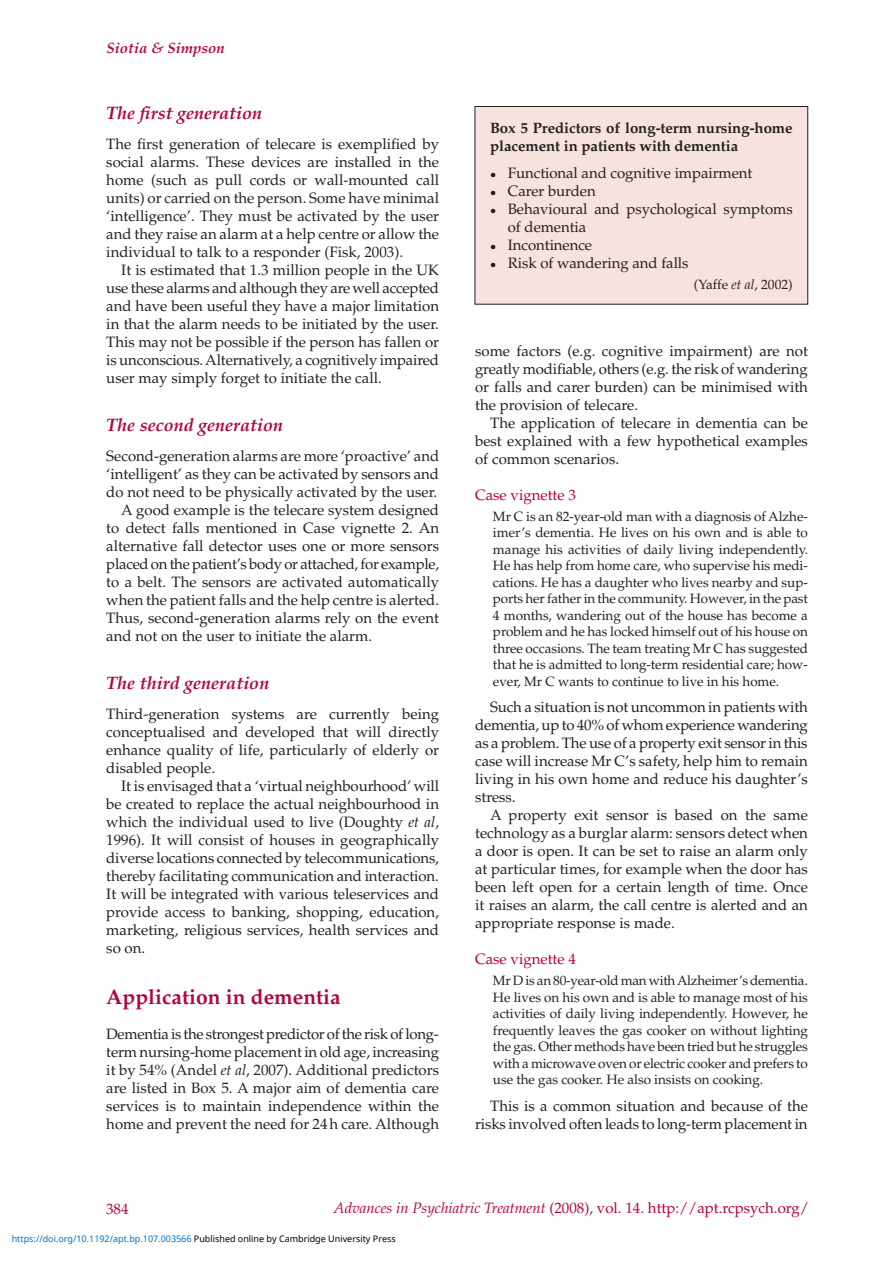
<style>
.page{position:relative;width:893px;height:1263px;background:#fff}
.page>*{position:absolute;margin:0;border:0;box-sizing:border-box;transform-origin:0 0}
.subhead_1{font:700 21px "Palatino";color:#b30437}
.subhead_2{font:italic 700 18px "Palatino";color:#b30437}
.Body_text{font:15px/18px "Palatino";color:#231f20;text-align:justify}
._1st_para{font:15px/18px "Palatino";color:#231f20;text-align:justify}
.Box_bullet_list{font:15px/18px "Palatino";letter-spacing:-.005em;color:#231f20}
.running_foot{font:15px "Palatino";color:#b30437}
.Box_title{font:700 15px/18px "Palatino";letter-spacing:-.005em;color:#231f20}
.subhead_3{font:15px "Palatino";color:#b30437}
.Catchline{font:italic 700 15px "Palatino";color:#b30437}
.Case_example{font:13.5px/16.5px "Palatino";letter-spacing:-.005em;color:#231f20;text-align:justify}
.Box_footnote{font:13.5px "Palatino";color:#231f20}
.t1{font:9px "Noto Sans";color:#0172cf}
.s1{font-style:italic}
.s2{font-family:"Newspaper Pi BT";font-size:9px}
.s3{color:#000}
</style>
<div class="page">
<div style="left:475px;top:106px;width:333px;height:198px;background:#f6e2df"></div>
<div style="left:475px;top:106px;width:333px;height:198px;border:1px solid #231f20"></div>
<p class="Catchline" style="left:107px;top:40px;width:120px">Siotia &amp; Simpson</p>
<p class="subhead_2" style="left:106px;top:103px;width:158px">The first generation</p>
<p class="_1st_para" style="left:106px;top:135px;width:334px">The first generation of telecare is exemplified by social alarms. These devices are installed in the home (such as pull cords or wall-mounted call units) or carried on the person. Some have minimal ‘intelligence’. They must be activated by the user and they raise an alarm at a help centre or allow the individual to talk to a responder (Fisk, 2003).</p>
<p class="Body_text" style="left:106px;top:261px;width:334px;text-indent:15px">It is estimated that 1.3 million people in the UK use these alarms and although they are well accepted and have been useful they have a major limitation in that the alarm needs to be initiated by the user.<br>This may not be possible if the person has fallen or is unconscious. Alternatively, a cognitively impaired user may simply forget to initiate the call.</p>
<p class="subhead_2" style="left:106px;top:414px;width:179px">The second generation</p>
<p class="_1st_para" style="left:106px;top:447px;width:334px">Second-generation alarms are more ‘proactive’ and ‘intelligent’ as they can be activated by sensors and do not need to be physically activated by the user.</p>
<p class="Body_text" style="left:106px;top:501px;width:334px;text-indent:15px">A good example is the telecare system designed to detect falls mentioned in Case vignette 2. An alternative fall detector uses one or more sensors placed on the patient’s body or attached, for example, to a belt. The sensors are activated automatically when the patient falls and the help centre is alerted.<br>Thus, second-generation alarms rely on the event and not on the user to initiate the alarm.</p>
<p class="subhead_2" style="left:106px;top:672px;width:165px">The third generation</p>
<p class="_1st_para" style="left:106px;top:705px;width:334px">Third-generation systems are currently being conceptualised and developed that will directly enhance quality of life, particularly of elderly or disabled people.</p>
<p class="Body_text" style="left:106px;top:777px;width:334px;text-indent:15px">It is envisaged that a ‘virtual neighbourhood’ will be created to replace the actual neighbourhood in which the individual used to live (Doughty <span class="s1">et al</span>, 1996). It will consist of houses in geographically diverse locations connected by telecommunications, thereby facilitating communication and interaction.<br>It will be integrated with various teleservices and provide access to banking, shopping, education, marketing, religious services, health services and so on.</p>
<p class="subhead_1" style="left:106px;top:984px;width:236px">Application in dementia</p>
<p class="_1st_para" style="left:106px;top:1025px;width:334px">Dementia is the strongest predictor of the risk of long&shy;term nursing-home placement in old age, increasing it by 54% (Andel <span class="s1">et al</span>, 2007). Additional predictors are listed in Box 5. A major aim of dementia care services is to maintain independence within the home and prevent the need for 24h care. Although</p>
<p class="Box_title" style="left:490px;top:119px;width:304px">Box 5 Predictors of long-term nursing-home placement in patients with dementia</p>
<p class="Box_bullet_list" style="left:490px;top:165px;width:264px"><span class="s2">•</span> Functional and cognitive impairment</p>
<p class="Box_bullet_list" style="left:490px;top:183px;width:107px"><span class="s2">•</span> Carer burden</p>
<p class="Box_bullet_list" style="left:508px;top:201px;width:286px;text-indent:-18px"><span class="s2">•</span> Behavioural and psychological symptoms of dementia</p>
<p class="Box_bullet_list" style="left:490px;top:237px;width:104px"><span class="s2">•</span> Incontinence</p>
<p class="Box_bullet_list" style="left:490px;top:255px;width:200px"><span class="s2">•</span> Risk of wandering and falls</p>
<p class="Box_footnote" style="left:694px;top:277px;width:100px">(Yaffe <span class="s1">et al</span>, 2002)</p>
<p class="_1st_para" style="left:475px;top:342px;width:334px">some factors (e.g. cognitive impairment) are not greatly modifiable, others (e.g. the risk of wandering or falls and carer burden) can be minimised with the provision of telecare.</p>
<p class="Body_text" style="left:475px;top:414px;width:334px;text-indent:15px">The application of telecare in dementia can be best explained with a few hypothetical examples of common scenarios.</p>
<p class="subhead_3" style="left:475px;top:486px;width:102px">Case vignette 3</p>
<p class="Case_example" style="left:493px;top:508px;width:317px">Mr C is an 82-year-old man with a diagnosis of Alzhe&shy;imer’s dementia. He lives on his own and is able to manage his activities of daily living independently.<br>He has help from home care, who supervise his medi&shy;cations. He has a daughter who lives nearby and sup&shy;ports her father in the community. However, in the past 4 months, wandering out of the house has become a problem and he has locked himself out of his house on three occasions. The team treating Mr C has suggested that he is admitted to long-term residential care; how&shy;ever, Mr C wants to continue to live in his home.</p>
<p class="Body_text" style="left:475px;top:698px;width:334px;text-indent:15px">Such a situation is not uncommon in patients with dementia, up to 40% of whom experience wandering as a problem. The use of a property exit sensor in this case will increase Mr C’s safety, help him to remain living in his own home and reduce his daughter’s stress.</p>
<p class="Body_text" style="left:475px;top:806px;width:334px;text-indent:15px">A property exit sensor is based on the same technology as a burglar alarm: sensors detect when a door is open. It can be set to raise an alarm only at particular times, for example when the door has been left open for a certain length of time. Once it raises an alarm, the call centre is alerted and an appropriate response is made.</p>
<p class="subhead_3" style="left:475px;top:950px;width:102px">Case vignette 4</p>
<p class="Case_example" style="left:493px;top:972px;width:316px">Mr D is an 80-year-old man with Alzheimer’s dementia.<br>He lives on his own and is able to manage most of his activities of daily living independently. However, he frequently leaves the gas cooker on without lighting the gas. Other methods have been tried but he struggles with a microwave oven or electric cooker and prefers to use the gas cooker. He also insists on cooking.</p>
<p class="Body_text" style="left:475px;top:1097px;width:334px;text-align:right">This is a common situation and because of the risks involved often leads to long-term placement in</p>
<p class="running_foot" style="left:106px;top:1200px;width:24px">384</p>
<p class="running_foot" style="left:334px;top:1199px;width:477px"><span class="s1">Advances in Psychiatric Treatment</span> (2008), vol. 14. http://apt.rcpsych.org/</p>
<p class="t1" style="left:12px;top:1232px;width:386px">https://doi.org/10.1192/apt.bp.107.003566 <span class="s3">Published online by Cambridge University Press</span></p>
</div>
